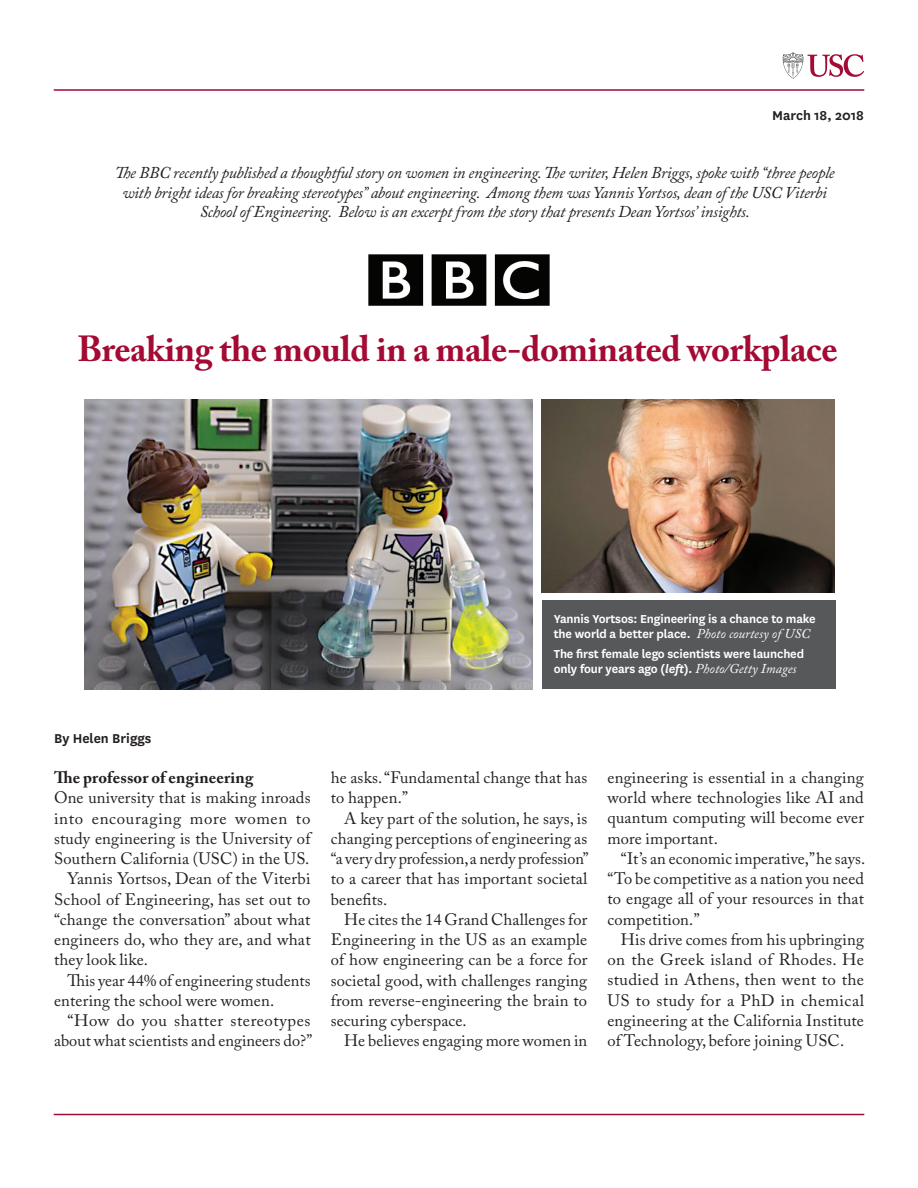
<style>
.page{position:relative;width:918px;height:1188px;background:#fff}
.page>*{position:absolute;margin:0;border:0;box-sizing:border-box;transform-origin:0 0}
.AM_Hed_24_27_CARD{font:700 36px "Adobe Caslon Pro";letter-spacing:-.01em;color:#a30a34}
.AM_Body_Indent{font:16.5px/20.2px "Adobe Caslon Pro";letter-spacing:.01em;color:#231f20;text-align:justify}
.AM_Hed_24_27_CARD-2{font:italic 16.5px/19.8px "Adobe Caslon Pro";letter-spacing:-.02em;color:#231f20;text-align:center}
.AM_Body_Indent-2{font:700 16.5px "Adobe Caslon Pro";letter-spacing:.01em;color:#231f20}
.AM_Date_Upper_Right{font:600 15px "National";color:#231f20}
.HH_Photo_Caption{font:600 13.5px/15px "National";letter-spacing:-.01em;color:#fff}
.s1{font-family:"Adobe Caslon Pro";font-weight:400;font-style:italic}
.s2{font-style:italic}
</style>
<div class="page">
<svg style="left:783px;top:52px;width:81px;height:27px"></svg>
<hr style="left:54px;top:89px;width:810px;height:2px;background:#a30a34">
<hr style="left:54px;top:1114px;width:810px;height:1px;background:#a30a34">
<img style="left:84px;top:399px;width:448px;height:290px">
<img style="left:368px;top:254px;width:182px;height:52px">
<img style="left:542px;top:399px;width:293px;height:193px">
<div style="left:542px;top:601px;width:294px;height:88px;background:#57585a"></div>
<p class="AM_Date_Upper_Right" style="left:772px;top:105px;width:93px">March 18, 2018</p>
<p class="AM_Hed_24_27_CARD-2" style="left:115px;top:162px;width:721px">The BBC recently published a thoughtful story on women in engineering. The writer, Helen Briggs, spoke with “three people with bright ideas for breaking stereotypes” about engineering. Among them was Yannis Yortsos, dean of the USC Viterbi<br>School of Engineering. Below is an excerpt from the story that presents Dean Yortsos’ insights.</p>
<p class="AM_Hed_24_27_CARD" style="left:77px;top:327px;width:762px">Breaking the mould in a male-dominated workplace</p>
<p class="HH_Photo_Caption" style="left:554px;top:610px;width:263px">Yannis Yortsos: Engineering is a chance to make the world a better place. <span class="s1">Photo courtesy of USC</span></p>
<p class="HH_Photo_Caption" style="left:554px;top:646px;width:252px">The first female lego scientists were launched only four years ago (<span class="s2">left</span>). <span class="s1">Photo/Getty Images</span></p>
<p class="AM_Date_Upper_Right" style="left:54px;top:728px;width:99px">By Helen Briggs</p>
<p class="AM_Body_Indent-2" style="left:54px;top:768px;width:201px">The professor of engineering</p>
<p class="AM_Body_Indent" style="left:54px;top:787px;width:258px">One university that is making inroads into encouraging more women to study engineering is the University of Southern California (USC) in the US.</p>
<p class="AM_Body_Indent" style="left:54px;top:868px;width:258px;text-indent:14px">Yannis Yortsos, Dean of the Viterbi School of Engineering, has set out to “change the conversation” about what engineers do, who they are, and what they look like.</p>
<p class="AM_Body_Indent" style="left:54px;top:970px;width:258px;text-indent:14px">This year 44% of engineering students entering the school were women.</p>
<p class="AM_Body_Indent" style="left:54px;top:1010px;width:260px;text-align:right">“How do you shatter stereotypes about what scientists and engineers do?”</p>
<p class="AM_Body_Indent" style="left:331px;top:767px;width:258px">he asks. “Fundamental change that has to happen.”</p>
<p class="AM_Body_Indent" style="left:331px;top:808px;width:260px;text-indent:14px">A key part of the solution, he says, is changing perceptions of engineering as “a very dry profession, a nerdy profession” to a career that has important societal benefits.</p>
<p class="AM_Body_Indent" style="left:331px;top:909px;width:258px;text-indent:14px">He cites the 14 Grand Challenges for Engineering in the US as an example of how engineering can be a force for societal good, with challenges ranging from reverse-engineering the brain to securing cyberspace.</p>
<p class="AM_Body_Indent" style="left:344px;top:1030px;width:244px">He believes engaging more women in</p>
<p class="AM_Body_Indent" style="left:607px;top:767px;width:258px">engineering is essential in a changing world where technologies like AI and quantum computing will become ever more important.</p>
<p class="AM_Body_Indent" style="left:607px;top:848px;width:259px;text-indent:14px">“It’s an economic imperative,” he says. “To be competitive as a nation you need to engage all of your resources in that competition.”</p>
<p class="AM_Body_Indent" style="left:607px;top:929px;width:258px;text-indent:14px">His drive comes from his upbringing on the Greek island of Rhodes. He studied in Athens, then went to the US to study for a PhD in chemical engineering at the California Institute of Technology, before joining USC.</p>
</div>
